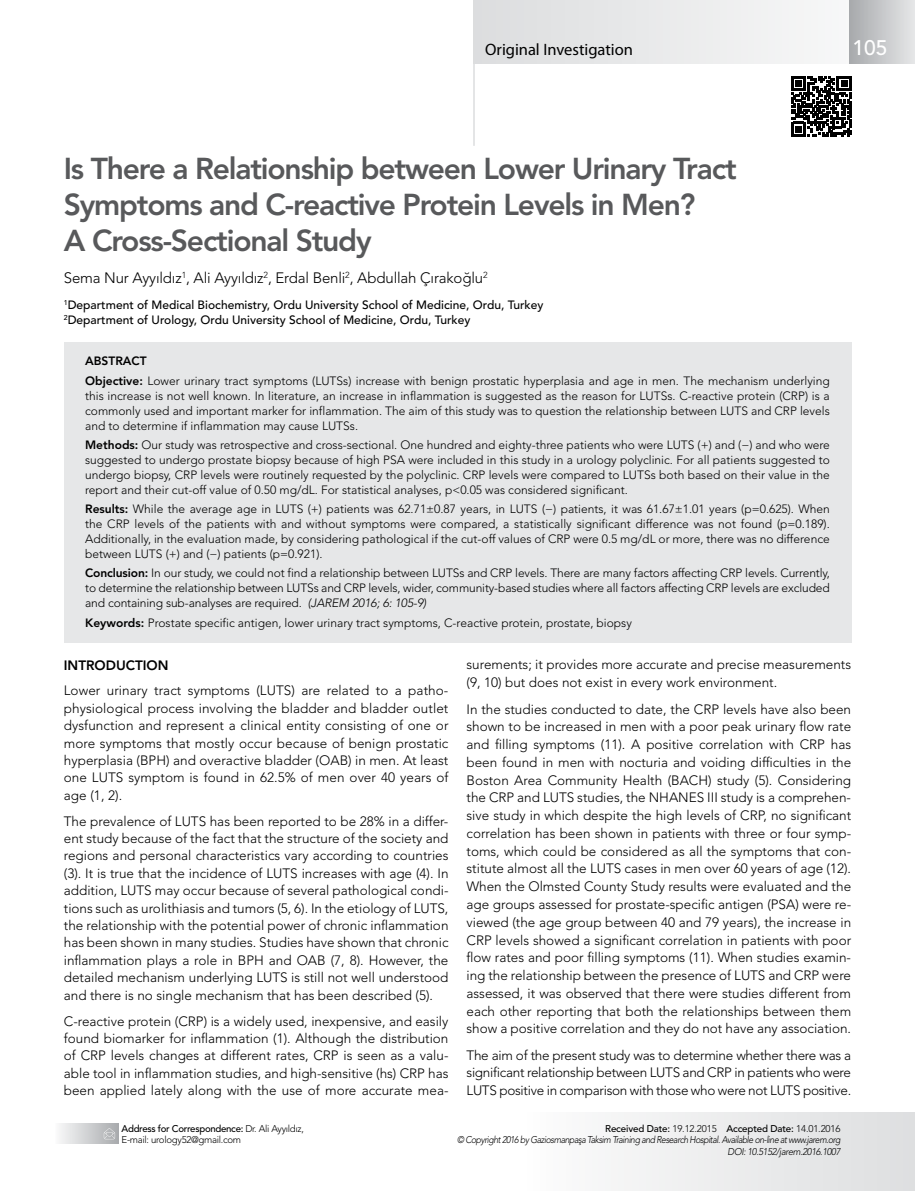
<style>
.page{position:relative;width:915px;height:1191px;background:#fff}
.page>*{position:absolute;margin:0;border:0;box-sizing:border-box;transform-origin:0 0}
.t1{font:800 30px/36px "Avenir LT Std";letter-spacing:-.04em;color:#58595b}
.t2{font:500 21px "Avenir LT Std";color:#fff}
.t3{font:16.5px "Myriad Pro";color:#000}
.t4{font:300 15px "Avenir LT Std";letter-spacing:-.01em;color:#000}
.t5{font:300 13.5px/17.7px "Avenir LT Std";color:#000;text-align:justify}
.t6{font:800 13.5px "Avenir LT Std";color:#000}
.t7{font:300 12px/15px "Avenir LT Std";color:#000;text-align:justify}
.t8{font:500 12px/15px "Avenir LT Std";color:#000}
.t9{font:italic 300 9.75px/11.4px "Avenir LT Std";letter-spacing:-.055em;color:#000;text-align:right;scale:.9 1}
.t10{font:300 9.75px/11.4px "Avenir LT Std";letter-spacing:-.03em;color:#000}
.s1{font-weight:800}
.s2{font-style:italic}
.s3{font-weight:500}
.s4{font-weight:500;font-style:normal}
.s5{font-style:normal}
</style>
<div class="page">
<div style="left:64px;top:342px;width:786px;height:300px;background:#e6e7e8"></div>
<div style="left:473px;top:0;width:439px;height:64px;background:linear-gradient(to bottom,#eaeaeb,#eaeaeb)"></div>
<div style="left:849px;top:0;width:65px;height:64px;background:linear-gradient(to right,#a7a9ac,#e5e6e7)"></div>
<hr style="left:473px;top:44px;width:1px;height:102px;background:#dcddde">
<svg style="left:791px;top:76px;width:60px;height:60px"></svg>
<div style="left:521px;top:1112px;width:393px;height:79px;background:linear-gradient(to right,#fdfdfd,#dddee0)"></div>
<div style="left:54px;top:1124px;width:64px;height:19px;background:linear-gradient(to right,#fcfcfc,#aaacaf)"></div>
<svg style="left:104px;top:1128px;width:11px;height:11px"></svg>
<p class="t3" style="left:485px;top:40px;width:149px">Original Investigation</p>
<h2 class="t2" style="left:852px;top:35px;width:37px">105</h2>
<h1 class="t1" style="left:64px;top:151px;width:674px">Is There a Relationship between Lower Urinary Tract<br>Symptoms and C-reactive Protein Levels in Men?<br>A Cross-Sectional Study</h1>
<p class="t4" style="left:64px;top:268px;width:425px">Sema Nur Ayyıldız<sup>1</sup>, Ali Ayyıldız<sup>2</sup>, Erdal Benli<sup>2</sup>, Abdullah Çırakoğlu<sup>2</sup></p>
<p class="t8" style="left:64px;top:298px;width:481px"><sup>1</sup>Department of Medical Biochemistry, Ordu University School of Medicine, Ordu, Turkey<br><sup>2</sup>Department of Urology, Ordu University School of Medicine, Ordu, Turkey</p>
<p class="t7" style="left:85px;top:351px;width:746px;line-height:19.2px"><span class="s1">ABSTRACT<br>Objective:</span> Lower urinary tract symptoms (LUTSs) increase with benign prostatic hyperplasia and age in men. The mechanism underlying</p>
<p class="t7" style="left:85px;top:388px;width:746px">this increase is not well known. In literature, an increase in inflammation is suggested as the reason for LUTSs. C-reactive protein (CRP) is a commonly used and important marker for inflammation. The aim of this study was to question the relationship between LUTS and CRP levels and to determine if inflammation may cause LUTSs.</p>
<p class="t7" style="left:85px;top:437px;width:746px"><span class="s1">Methods:</span> Our study was retrospective and cross-sectional. One hundred and eighty-three patients who were LUTS (+) and (−) and who were suggested to undergo prostate biopsy because of high PSA were included in this study in a urology polyclinic. For all patients suggested to undergo biopsy, CRP levels were routinely requested by the polyclinic. CRP levels were compared to LUTSs both based on their value in the report and their cut-off value of 0.50 mg/dL. For statistical analyses, p&lt;0.05 was considered significant.</p>
<p class="t7" style="left:85px;top:501px;width:746px"><span class="s1">Results:</span> While the average age in LUTS (+) patients was 62.71±0.87 years, in LUTS (−) patients, it was 61.67±1.01 years (p=0.625). When the CRP levels of the patients with and without symptoms were compared, a statistically significant difference was not found (p=0.189).<br>Additionally, in the evaluation made, by considering pathological if the cut-off values of CRP were 0.5 mg/dL or more, there was no difference between LUTS (+) and (−) patients (p=0.921).</p>
<p class="t7" style="left:85px;top:565px;width:746px"><span class="s1">Conclusion:</span> In our study, we could not find a relationship between LUTSs and CRP levels. There are many factors affecting CRP levels. Currently, to determine the relationship between LUTSs and CRP levels, wider, community-based studies where all factors affecting CRP levels are excluded and containing sub-analyses are required. <span class="s2">(JAREM 2016; 6: 105-9)</span></p>
<p class="t7" style="left:85px;top:615px;width:548px"><span class="s1">Keywords:</span> Prostate specific antigen, lower urinary tract symptoms, C-reactive protein, prostate, biopsy</p>
<p class="t6" style="left:64px;top:656px;width:106px">INTRODUCTION</p>
<p class="t5" style="left:64px;top:682px;width:386px">Lower urinary tract symptoms (LUTS) are related to a patho&shy;physiological process involving the bladder and bladder outlet dysfunction and represent a clinical entity consisting of one or more symptoms that mostly occur because of benign prostatic hyperplasia (BPH) and overactive bladder (OAB) in men. At least one LUTS symptom is found in 62.5% of men over 40 years of age (1, 2).</p>
<p class="t5" style="left:64px;top:812px;width:386px">The prevalence of LUTS has been reported to be 28% in a differ&shy;ent study because of the fact that the structure of the society and regions and personal characteristics vary according to countries (3). It is true that the incidence of LUTS increases with age (4). In addition, LUTS may occur because of several pathological condi&shy;tions such as urolithiasis and tumors (5, 6). In the etiology of LUTS, the relationship with the potential power of chronic inflammation has been shown in many studies. Studies have shown that chronic inflammation plays a role in BPH and OAB (7, 8). However, the detailed mechanism underlying LUTS is still not well understood and there is no single mechanism that has been described (5).</p>
<p class="t5" style="left:64px;top:1012px;width:386px">C-reactive protein (CRP) is a widely used, inexpensive, and easily found biomarker for inflammation (1). Although the distribution of CRP levels changes at different rates, CRP is seen as a valu&shy;able tool in inflammation studies, and high-sensitive (hs) CRP has been applied lately along with the use of more accurate mea-</p>
<p class="t5" style="left:466px;top:656px;width:386px">surements; it provides more accurate and precise measurements (9, 10) but does not exist in every work environment.</p>
<p class="t5" style="left:466px;top:700px;width:386px">In the studies conducted to date, the CRP levels have also been shown to be increased in men with a poor peak urinary flow rate and filling symptoms (11). A positive correlation with CRP has been found in men with nocturia and voiding difficulties in the Boston Area Community Health (BACH) study (5). Considering the CRP and LUTS studies, the NHANES III study is a comprehen&shy;sive study in which despite the high levels of CRP, no significant correlation has been shown in patients with three or four symp&shy;toms, which could be considered as all the symptoms that con&shy;stitute almost all the LUTS cases in men over 60 years of age (12).<br>When the Olmsted County Study results were evaluated and the age groups assessed for prostate-specific antigen (PSA) were re&shy;viewed (the age group between 40 and 79 years), the increase in CRP levels showed a significant correlation in patients with poor flow rates and poor filling symptoms (11). When studies examin&shy;ing the relationship between the presence of LUTS and CRP were assessed, it was observed that there were studies different from each other reporting that both the relationships between them show a positive correlation and they do not have any association.</p>
<p class="t5" style="left:466px;top:1046px;width:386px">The aim of the present study was to determine whether there was a significant relationship between LUTS and CRP in patients who were LUTS positive in comparison with those who were not LUTS positive.</p>
<p class="t10" style="left:121px;top:1122px;width:184px"><span class="s3">Address for Correspondence:</span> Dr. Ali Ayyıldız,<br>E-mail: urology52@gmail.com</p>
<p class="t9" style="left:457px;top:1123px;width:427px"><span class="s4">Received Date:</span> <span class="s5">19.12.2015</span> <span class="s4">Accepted Date:</span> <span class="s5">14.01.2016<br></span>© Copyright 2016 by Gaziosmanpaşa Taksim Training and Research Hospital. Available on-line at www.jarem.org<br>DOI: 10.5152/jarem.2016.1007</p>
</div>
